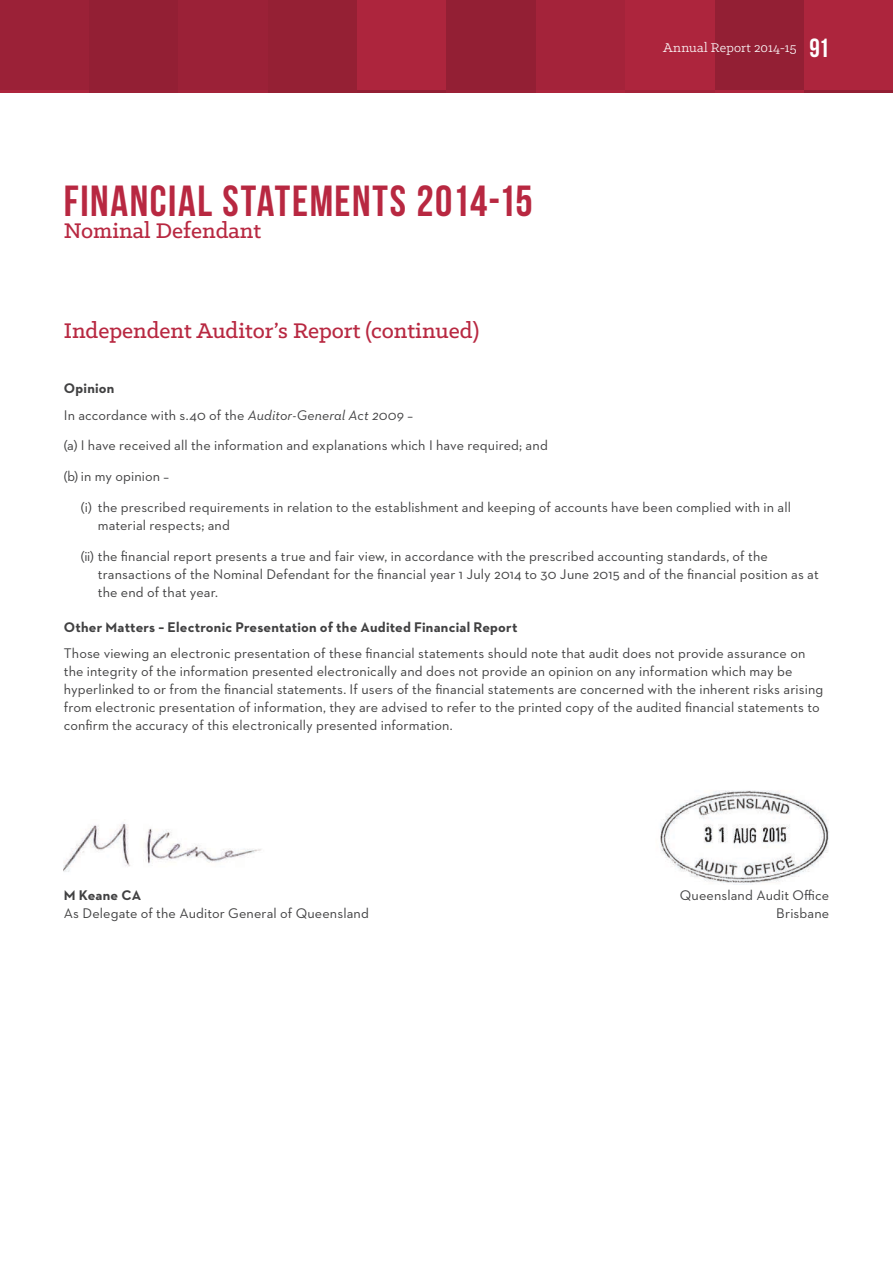
<style>
.page{position:relative;width:893px;height:1263px;background:#fff}
.page>*{position:absolute;margin:0;border:0;box-sizing:border-box;transform-origin:0 0}
.t1{font:43.5px "Bebas Neue";letter-spacing:.035em;color:#b82841}
.t2{font:500 24px "Klinic Slab";color:#b82841}
.t3{font:14.25px/18px "Neutraface 2 Text";letter-spacing:.01em;color:#414142}
.t4{font:700 14.25px "Neutraface 2 Text";letter-spacing:.015em;color:#414142}
.t5{font:14.25px "Klinic Slab";letter-spacing:.015em;color:#fff}
.s1{font-family:"Bebas Neue";font-size:26.25px}
.s2{font-weight:700}
.s3{font-style:italic}
</style>
<div class="page">
<img style="left:64px;top:823px;width:197px;height:49px">
<img style="left:660px;top:790px;width:169px;height:94px">
<hr style="left:0;top:90px;width:89px;height:2px;background:#cecfd1">
<hr style="left:89px;top:90px;width:90px;height:2px;background:#7c7d80">
<hr style="left:179px;top:90px;width:89px;height:2px;background:#a3a5a8">
<hr style="left:268px;top:90px;width:89px;height:2px;background:#5d5e60">
<hr style="left:357px;top:90px;width:90px;height:2px;background:#555658">
<hr style="left:447px;top:90px;width:89px;height:2px;background:#7c7d80">
<hr style="left:536px;top:90px;width:89px;height:2px;background:#cecfd1">
<hr style="left:625px;top:90px;width:90px;height:2px;background:#a3a5a8">
<hr style="left:715px;top:90px;width:89px;height:2px;background:#cecfd1">
<hr style="left:804px;top:90px;width:89px;height:2px;background:#555658">
<div style="left:0;top:0;width:89px;height:90px;background:#9b2137"></div>
<div style="left:89px;top:0;width:90px;height:90px;background:#931f34"></div>
<div style="left:179px;top:0;width:89px;height:90px;background:#9b2137"></div>
<div style="left:268px;top:0;width:89px;height:90px;background:#952034"></div>
<div style="left:357px;top:0;width:90px;height:90px;background:#ad253d"></div>
<div style="left:447px;top:0;width:89px;height:90px;background:#931f34"></div>
<div style="left:536px;top:0;width:89px;height:90px;background:#a4233a"></div>
<div style="left:625px;top:0;width:90px;height:90px;background:#ad253d"></div>
<div style="left:715px;top:0;width:89px;height:90px;background:#931f34"></div>
<div style="left:804px;top:0;width:89px;height:90px;background:#ad253d"></div>
<hr style="left:0;top:0;width:1px;height:90px;background:#7c7d80">
<h1 class="t1" style="left:64px;top:177px;width:471px">FINANCIAL STATEMENTS 2014-15</h1>
<h2 class="t2" style="left:64px;top:215px;width:199px">Nominal Defendant</h2>
<h2 class="t2" style="left:64px;top:315px;width:417px">Independent Auditor’s Report (continued)</h2>
<p class="t5" style="left:663px;top:39px;width:168px">Annual Report 2014-15 <span class="s1">91</span></p>
<p class="t3" style="left:64px;top:375px;width:351px;line-height:26.5px"><span class="s2">Opinion<br></span>In accordance with s.40 of the <span class="s3">Auditor-General Act 2009</span> –</p>
<p class="t3" style="left:64px;top:430px;width:486px;line-height:30.8px">(a) I have received all the information and explanations which I have required; and (b) in my opinion –</p>
<p class="t3" style="left:98px;top:498px;width:695px;text-indent:-17px">(i) the prescribed requirements in relation to the establishment and keeping of accounts have been complied with in all material respects; and</p>
<p class="t3" style="left:98px;top:546px;width:722px;text-indent:-17px">(ii) the financial report presents a true and fair view, in accordance with the prescribed accounting standards, of the transactions of the Nominal Defendant for the financial year 1 July 2014 to 30 June 2015 and of the financial position as at the end of that year.</p>
<p class="t4" style="left:64px;top:618px;width:455px">Other Matters − Electronic Presentation of the Audited Financial Report</p>
<p class="t3" style="left:64px;top:644px;width:761px">Those viewing an electronic presentation of these financial statements should note that audit does not provide assurance on the integrity of the information presented electronically and does not provide an opinion on any information which may be hyperlinked to or from the financial statements. If users of the financial statements are concerned with the inherent risks arising from electronic presentation of information, they are advised to refer to the printed copy of the audited financial statements to confirm the accuracy of this electronically presented information.</p>
<p class="t4" style="left:64px;top:886px;width:79px">M Keane CA</p>
<p class="t3" style="left:64px;top:904px;width:307px">As Delegate of the Auditor General of Queensland</p>
<p class="t3" style="left:680px;top:886px;width:151px;text-align:right">Queensland Audit Office<br>Brisbane</p>
</div>
